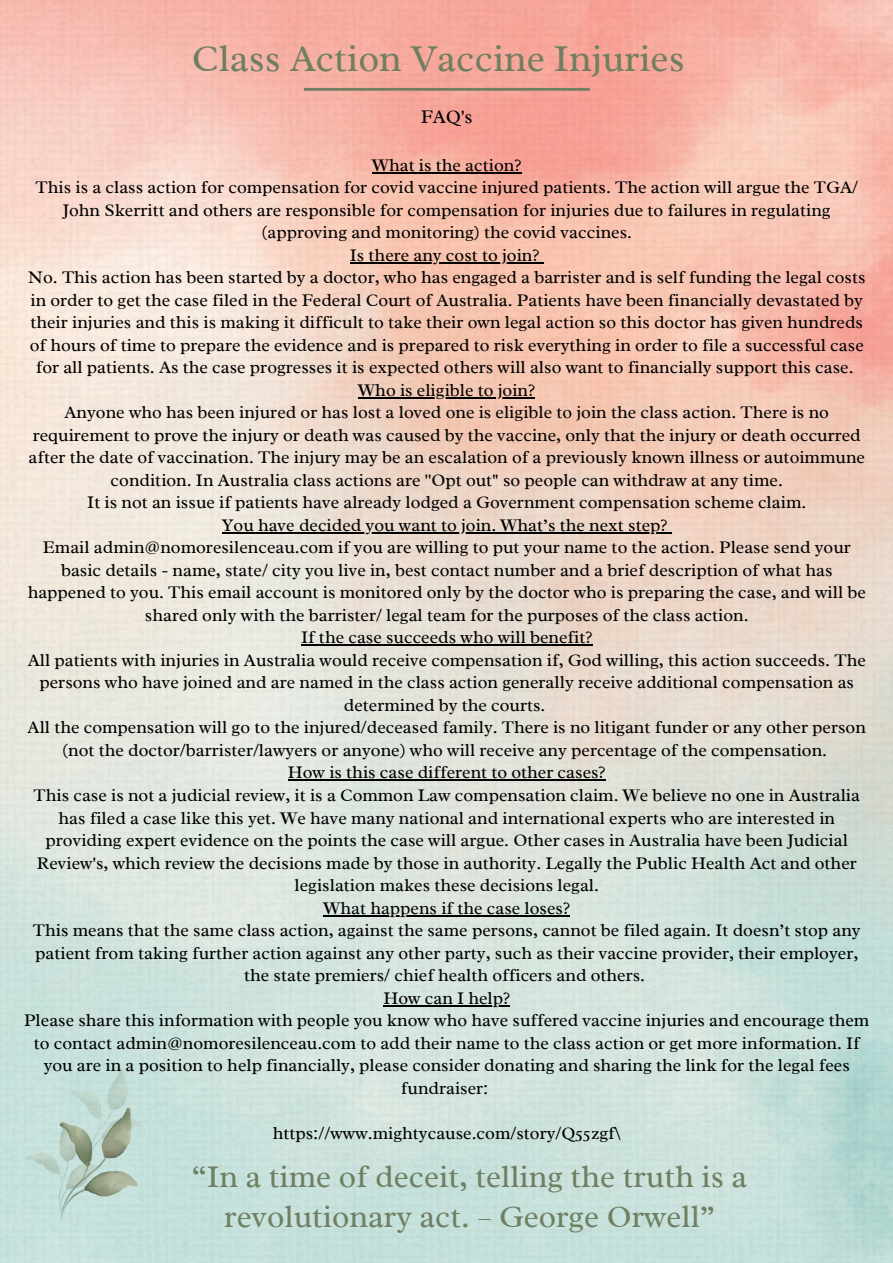
<style>
.page{position:relative;width:893px;height:1263px;background:#fff}
.page>*{position:absolute;margin:0;border:0;box-sizing:border-box;transform-origin:0 0}
.t1{font:38.47px "Radley";color:#707f62}
.t2{font:31.95px/40.5px "Radley";color:#707f62;text-align:center}
.t3{font:19.5px "Radley";color:#000}
.t4{font:18px/22.5px "Radley";color:#000;text-align:center}
</style>
<div class="page">
<img style="left:0;top:0;width:893px;height:1263px">
<img style="left:26px;top:1067px;width:115px;height:160px">
<hr style="left:304px;top:88px;width:286px;height:3px;background:#707f62">
<hr style="left:372px;top:172px;width:149px;height:1px;background:#000">
<hr style="left:350px;top:262px;width:189px;height:1px;background:#000">
<hr style="left:358px;top:397px;width:177px;height:2px;background:#000">
<hr style="left:222px;top:532px;width:445px;height:2px;background:#000">
<hr style="left:301px;top:644px;width:291px;height:2px;background:#000">
<hr style="left:288px;top:779px;width:318px;height:2px;background:#000">
<hr style="left:323px;top:915px;width:247px;height:1px;background:#000">
<hr style="left:383px;top:1005px;width:127px;height:1px;background:#000">
<h1 class="t1" style="left:192px;top:34px;width:494px">Class Action Vaccine Injuries</h1>
<p class="t3" style="left:421px;top:104px;width:53px">FAQ's</p>
<p class="t4" style="left:24px;top:153px;width:846px">What is the action?<br>This is a class action for compensation for covid vaccine injured patients. The action will argue the TGA/ John Skerritt and others are responsible for compensation for injuries due to failures in regulating (approving and monitoring) the covid vaccines.<br>Is there any cost to join?<br>No. This action has been started by a doctor, who has engaged a barrister and is self funding the legal costs in order to get the case filed in the Federal Court of Australia. Patients have been financially devastated by their injuries and this is making it difficult to take their own legal action so this doctor has given hundreds of hours of time to prepare the evidence and is prepared to risk everything in order to file a successful case for all patients. As the case progresses it is expected others will also want to financially support this case.<br>Who is eligible to join?<br>Anyone who has been injured or has lost a loved one is eligible to join the class action. There is no requirement to prove the injury or death was caused by the vaccine, only that the injury or death occurred after the date of vaccination. The injury may be an escalation of a previously known illness or autoimmune condition. In Australia class actions are ''Opt out" so people can withdraw at any time.<br>It is not an issue if patients have already lodged a Government compensation scheme claim.<br>You have decided you want to join. What’s the next step?<br>Email admin@nomoresilenceau.com if you are willing to put your name to the action. Please send your basic details - name, state/ city you live in, best contact number and a brief description of what has happened to you. This email account is monitored only by the doctor who is preparing the case, and will be shared only with the barrister/ legal team for the purposes of the class action.<br>If the case succeeds who will benefit?<br>All patients with injuries in Australia would receive compensation if, God willing, this action succeeds. The persons who have joined and are named in the class action generally receive additional compensation as determined by the courts.<br>All the compensation will go to the injured/deceased family. There is no litigant funder or any other person (not the doctor/barrister/lawyers or anyone) who will receive any percentage of the compensation.<br>How is this case different to other cases?<br>This case is not a judicial review, it is a Common Law compensation claim. We believe no one in Australia has filed a case like this yet. We have many national and international experts who are interested in providing expert evidence on the points the case will argue. Other cases in Australia have been Judicial Review's, which review the decisions made by those in authority. Legally the Public Health Act and other legislation makes these decisions legal.<br>What happens if the case loses?<br>This means that the same class action, against the same persons, cannot be filed again. It doesn’t stop any patient from taking further action against any other party, such as their vaccine provider, their employer, the state premiers/ chief health officers and others.<br>How can I help?<br>Please share this information with people you know who have suffered vaccine injuries and encourage them to contact admin@nomoresilenceau.com to add their name to the class action or get more information. If you are in a position to help financially, please consider donating and sharing the link for the legal fees fundraiser:</p>
<p class="t4" style="left:273px;top:1121px;width:349px">https://www.mightycause.com/story/Q55zgf\</p>
<h2 class="t2" style="left:192px;top:1156px;width:557px">“In a time of deceit, telling the truth is a revolutionary act. – George Orwell”</h2>
</div>
